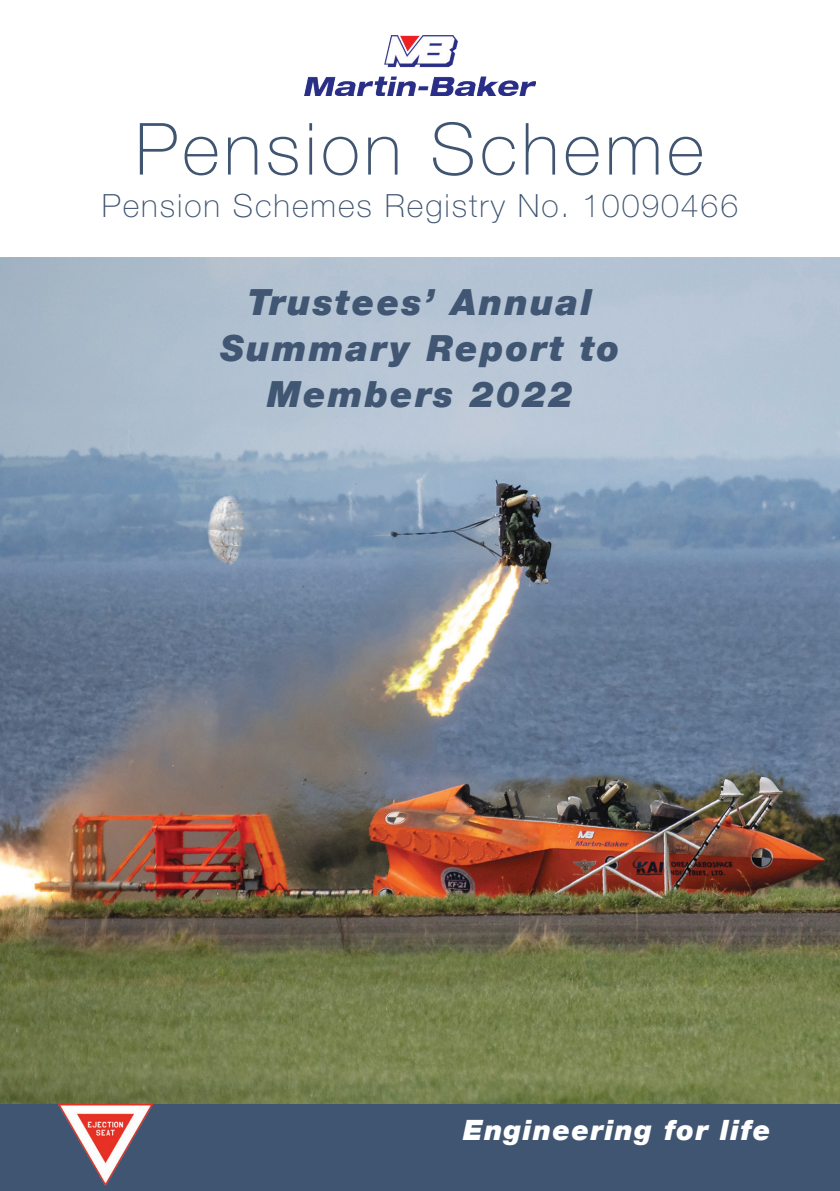
<style>
.page{position:relative;width:840px;height:1191px;background:#fff}
.page>*{position:absolute;margin:0;border:0;box-sizing:border-box;transform-origin:0 0}
.t1{font:100 72px "Helvetica Neue";letter-spacing:.06em;color:#405571}
.t2{font:italic 900 36px/46px "Helvetica Neue";letter-spacing:.06em;color:#405672;text-align:center}
.t3{font:100 32px "Helvetica Neue";letter-spacing:.06em;color:#405571}
.t4{font:italic 900 28px "Helvetica Neue";letter-spacing:.05em;color:#fff}
</style>
<div class="page">
<img style="left:0;top:257px;width:839px;height:847px">
<div style="left:0;top:1104px;width:839px;height:87px;background:#3f5571"></div>
<img style="left:304px;top:35px;width:231px;height:60px">
<img style="left:59px;top:1104px;width:93px;height:81px">
<h1 class="t1" style="left:135px;top:108px;width:570px">Pension Scheme</h1>
<p class="t3" style="left:102px;top:187px;width:637px">Pension Schemes Registry No. 10090466</p>
<p class="t2" style="left:220px;top:278px;width:400px">Trustees’ Annual<br>Summary Report to<br>Members 2022</p>
<p class="t4" style="left:463px;top:1112px;width:309px">Engineering for life</p>
</div>
